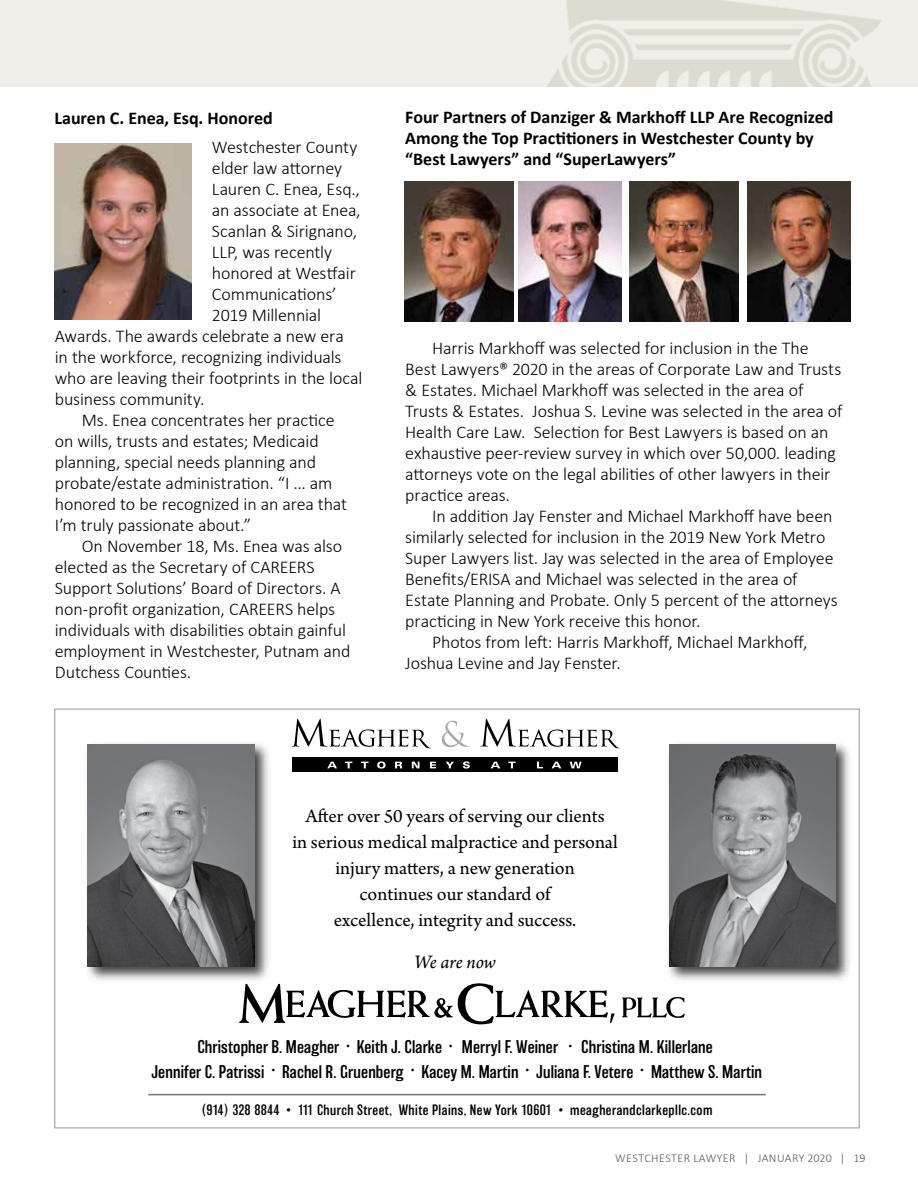
<style>
.page{position:relative;width:918px;height:1188px;background:#fff}
.page>*{position:absolute;margin:0;border:0;box-sizing:border-box;transform-origin:0 0}
.t1{font:20.1px/26.2px "Arno Pro";color:#000;text-align:center}
.t2{font:italic 20.1px "Arno Pro";color:#000}
.t3{font:300 18px/21px "Calibri";letter-spacing:-.01em;color:#000}
.t4{font:700 18px/21px "Calibri";color:#000}
.t5{font:300 16.95px/24.3px "Balboa";letter-spacing:.01em;color:#000;text-align:center}
.t6{font:300 13.95px "Balboa";letter-spacing:.035em;color:#000}
.t7{font:300 12px "Calibri";letter-spacing:.035em;color:#58595b}
</style>
<div class="page">
<div style="left:0;top:0;width:918px;height:87px;background:#f1efea"></div>
<img style="left:547px;top:0;width:333px;height:87px">
<img style="left:54px;top:144px;width:138px;height:175px">
<img style="left:747px;top:181px;width:103px;height:140px">
<img style="left:630px;top:181px;width:108px;height:141px">
<img style="left:405px;top:181px;width:108px;height:140px">
<img style="left:518px;top:181px;width:104px;height:140px">
<svg style="left:239px;top:983px;width:376px;height:41px"></svg>
<svg style="left:622px;top:997px;width:63px;height:21px"></svg>
<img style="left:87px;top:743px;width:187px;height:243px">
<img style="left:88px;top:745px;width:166px;height:222px">
<img style="left:668px;top:743px;width:182px;height:238px">
<img style="left:669px;top:745px;width:167px;height:222px">
<hr style="left:148px;top:1094px;width:618px;height:1px;background:#77787b">
<svg style="left:292px;top:719px;width:139px;height:29px"></svg>
<svg style="left:480px;top:719px;width:140px;height:29px"></svg>
<svg style="left:442px;top:721px;width:27px;height:26px"></svg>
<div style="left:293px;top:758px;width:325px;height:14px;background:#000"></div>
<svg style="left:327px;top:762px;width:10px;height:6px"></svg>
<svg style="left:345px;top:762px;width:7px;height:6px"></svg>
<svg style="left:361px;top:762px;width:8px;height:6px"></svg>
<svg style="left:377px;top:761px;width:9px;height:8px"></svg>
<svg style="left:395px;top:762px;width:7px;height:6px"></svg>
<svg style="left:412px;top:762px;width:8px;height:6px"></svg>
<svg style="left:430px;top:762px;width:6px;height:6px"></svg>
<svg style="left:446px;top:762px;width:8px;height:6px"></svg>
<svg style="left:463px;top:761px;width:7px;height:8px"></svg>
<svg style="left:491px;top:762px;width:9px;height:6px"></svg>
<svg style="left:508px;top:762px;width:8px;height:6px"></svg>
<svg style="left:537px;top:762px;width:6px;height:6px"></svg>
<svg style="left:552px;top:762px;width:9px;height:6px"></svg>
<svg style="left:570px;top:762px;width:12px;height:6px"></svg>
<p class="t4" style="left:54px;top:107px;width:220px">Lauren C. Enea, Esq. Honored</p>
<p class="t4" style="left:405px;top:106px;width:430px">Four Partners of Danziger &amp; Markhoff LLP Are Recognized<br>Among the Top Practitioners in Westchester County by “Best Lawyers” and “SuperLawyers”</p>
<p class="t3" style="left:212px;top:137px;width:147px">Westchester County</p>
<p class="t3" style="left:212px;top:158px;width:132px">elder law attorney</p>
<p class="t3" style="left:212px;top:179px;width:149px">Lauren C. Enea, Esq.,</p>
<p class="t3" style="left:212px;top:200px;width:150px">an associate at Enea,</p>
<p class="t3" style="left:212px;top:221px;width:147px">Scanlan &amp; Sirignano,</p>
<p class="t3" style="left:212px;top:242px;width:122px">LLP, was recently</p>
<p class="t3" style="left:212px;top:263px;width:145px">honored at Westfair</p>
<p class="t3" style="left:212px;top:284px;width:126px">Communications’</p>
<p class="t3" style="left:212px;top:305px;width:111px">2019 Millennial</p>
<p class="t3" style="left:55px;top:326px;width:291px">Awards. The awards celebrate a new era</p>
<p class="t3" style="left:55px;top:347px;width:288px">in the workforce, recognizing individuals</p>
<p class="t3" style="left:55px;top:368px;width:309px">who are leaving their footprints in the local</p>
<p class="t3" style="left:55px;top:389px;width:151px">business community.</p>
<p class="t3" style="left:82px;top:410px;width:254px">Ms. Enea concentrates her practice</p>
<p class="t3" style="left:55px;top:431px;width:265px">on wills, trusts and estates; Medicaid</p>
<p class="t3" style="left:55px;top:452px;width:263px">planning, special needs planning and</p>
<p class="t3" style="left:55px;top:473px;width:279px">probate/estate administration. “I ... am</p>
<p class="t3" style="left:55px;top:494px;width:294px">honored to be recognized in an area that</p>
<p class="t3" style="left:55px;top:515px;width:198px">I’m truly passionate about.”</p>
<p class="t3" style="left:82px;top:536px;width:262px">On November 18, Ms. Enea was also</p>
<p class="t3" style="left:55px;top:557px;width:261px">elected as the Secretary of CAREERS</p>
<p class="t3" style="left:55px;top:578px;width:287px">Support Solutions’ Board of Directors. A</p>
<p class="t3" style="left:55px;top:599px;width:282px">non-profit organization, CAREERS helps</p>
<p class="t3" style="left:55px;top:620px;width:293px">individuals with disabilities obtain gainful</p>
<p class="t3" style="left:55px;top:641px;width:297px">employment in Westchester, Putnam and</p>
<p class="t3" style="left:55px;top:662px;width:138px">Dutchess Counties.</p>
<p class="t3" style="left:405px;top:337px;width:439px;text-indent:27px">Harris Markhoff was selected for inclusion in the The Best Lawyers® 2020 in the areas of Corporate Law and Trusts &amp; Estates. Michael Markhoff was selected in the area of Trusts &amp; Estates. Joshua S. Levine was selected in the area of Health Care Law. Selection for Best Lawyers is based on an exhaustive peer-review survey in which over 50,000. leading attorneys vote on the legal abilities of other lawyers in their practice areas.</p>
<p class="t3" style="left:432px;top:506px;width:402px">In addition Jay Fenster and Michael Markhoff have been</p>
<p class="t3" style="left:405px;top:527px;width:422px">similarly selected for inclusion in the 2019 New York Metro</p>
<p class="t3" style="left:405px;top:548px;width:430px">Super Lawyers list. Jay was selected in the area of Employee</p>
<p class="t3" style="left:405px;top:569px;width:394px">Benefits/ERISA and Michael was selected in the area of</p>
<p class="t3" style="left:405px;top:590px;width:434px">Estate Planning and Probate. Only 5 percent of the attorneys</p>
<p class="t3" style="left:405px;top:611px;width:297px">practicing in New York receive this honor.</p>
<p class="t3" style="left:432px;top:632px;width:377px">Photos from left: Harris Markhoff, Michael Markhoff,</p>
<p class="t3" style="left:405px;top:653px;width:217px">Joshua Levine and Jay Fenster.</p>
<p class="t1" style="left:292px;top:803px;width:327px">After over 50 years of serving our clients<br>in serious medical malpractice and personal injury matters, a new generation<br>continues our standard of<br>excellence, integrity and success.</p>
<p class="t2" style="left:414px;top:950px;width:84px">We are now</p>
<p class="t5" style="left:151px;top:1035px;width:612px">Christopher B. Meagher <sup>•</sup> Keith J. Clarke <sup>•</sup> Merryl F. Weiner <sup>•</sup> Christina M. Killerlane<br>Jennifer C. Patrissi <sup>•</sup> Rachel R. Gruenberg <sup>•</sup> Kacey M. Martin <sup>•</sup> Juliana F. Vetere <sup>•</sup> Matthew S. Martin</p>
<p class="t6" style="left:202px;top:1102px;width:512px">(914) 328 8844 • 111 Church Street, White Plains, New York 10601 • meagherandclarkepllc.com</p>
<p class="t7" style="left:615px;top:1151px;width:252px">WESTCHESTER LAWYER | JANUARY 2020 | 19</p>
</div>
